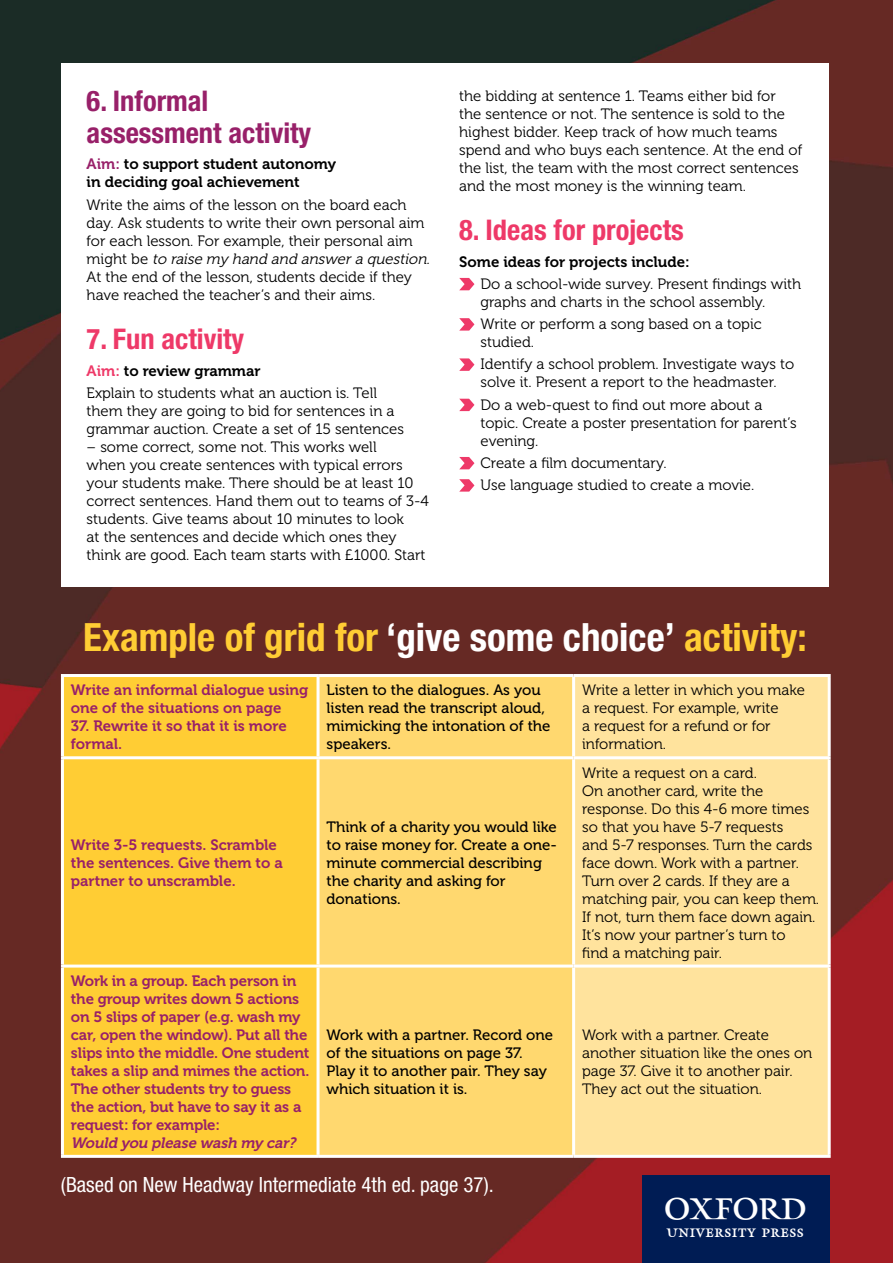
<style>
.page{position:relative;width:893px;height:1263px;background:#fff}
.page>*{position:absolute;margin:0;border:0;box-sizing:border-box;transform-origin:0 0}
.t1{font:49.5px "OUP2";color:#fff}
.t2{font:700 condensed 39px "Helvetica Neue";color:#ffcd34}
.t3{font:700 condensed 28.5px "Helvetica Neue";color:#ee3968}
.t4{font:700 condensed 28.5px/31.5px "Helvetica Neue";color:#982069}
.t5{font:condensed 21px "Helvetica Neue";color:#fff}
.t6{font:15px/18px "Museo 300";color:#000}
.t7{font:15px/18px "Museo 700";letter-spacing:-.01em;color:#982069}
.t8{font:15px/18px "Museo 500";color:#000}
.t9{font:15px/18px "Museo 700";color:#000}
.t10{font:italic 15px "Museo 700";color:#982069}
.s1{color:#982069}
.s2{font-style:italic}
.s3{color:#ee3968}
.s4{color:#fff}
</style>
<div class="page">
<img style="left:0;top:0;width:893px;height:1263px">
<div style="left:61px;top:64px;width:768px;height:523px;background:#fff"></div>
<svg style="left:459px;top:278px;width:15px;height:12px"></svg>
<svg style="left:459px;top:318px;width:15px;height:13px"></svg>
<svg style="left:459px;top:358px;width:15px;height:13px"></svg>
<svg style="left:459px;top:399px;width:15px;height:12px"></svg>
<svg style="left:459px;top:457px;width:15px;height:12px"></svg>
<svg style="left:459px;top:479px;width:15px;height:13px"></svg>
<div style="left:642px;top:1176px;width:187px;height:87px;background:#001c54"></div>
<div style="left:64px;top:677px;width:253px;height:478px;background:#ffcd34"></div>
<div style="left:320px;top:677px;width:252px;height:478px;background:#ffd86f"></div>
<div style="left:575px;top:677px;width:253px;height:478px;background:#ffe39d"></div>
<hr style="left:61px;top:674px;width:257px;height:3px;background:#fff">
<hr style="left:61px;top:677px;width:3px;height:79px;background:#fff">
<hr style="left:318px;top:674px;width:256px;height:3px;background:#fff">
<hr style="left:317px;top:677px;width:3px;height:79px;background:#fff">
<hr style="left:574px;top:674px;width:257px;height:3px;background:#fff">
<hr style="left:572px;top:677px;width:3px;height:79px;background:#fff">
<hr style="left:828px;top:677px;width:3px;height:79px;background:#fff">
<hr style="left:61px;top:756px;width:257px;height:3px;background:#fff">
<hr style="left:61px;top:759px;width:3px;height:205px;background:#fff">
<hr style="left:318px;top:756px;width:256px;height:3px;background:#fff">
<hr style="left:317px;top:759px;width:3px;height:205px;background:#fff">
<hr style="left:574px;top:756px;width:257px;height:3px;background:#fff">
<hr style="left:572px;top:759px;width:3px;height:205px;background:#fff">
<hr style="left:828px;top:759px;width:3px;height:205px;background:#fff">
<hr style="left:61px;top:964px;width:257px;height:3px;background:#fff">
<hr style="left:61px;top:967px;width:3px;height:188px;background:#fff">
<hr style="left:318px;top:964px;width:256px;height:3px;background:#fff">
<hr style="left:317px;top:967px;width:3px;height:188px;background:#fff">
<hr style="left:574px;top:964px;width:257px;height:3px;background:#fff">
<hr style="left:572px;top:967px;width:3px;height:188px;background:#fff">
<hr style="left:828px;top:967px;width:3px;height:188px;background:#fff">
<hr style="left:61px;top:1155px;width:257px;height:3px;background:#fff">
<hr style="left:318px;top:1155px;width:256px;height:3px;background:#fff">
<hr style="left:574px;top:1155px;width:257px;height:3px;background:#fff">
<h3 class="t4" style="left:87px;top:85px;width:226px">6. Informal assessment activity</h3>
<p class="t9" style="left:87px;top:155px;width:251px"><span class="s1">Aim:</span> to support student autonomy in deciding goal achievement</p>
<p class="t6" style="left:87px;top:196px;width:348px">Write the aims of the lesson on the board each day. Ask students to write their own personal aim for each lesson. For example, their personal aim<br>m i g h t b e <span class="s2">to raise my hand and answera question.<br></span>At the end of the lesson, students decide if they have reached the teacher’s and their aims.</p>
<h3 class="t3" style="left:87px;top:322px;width:159px">7. Fun activity</h3>
<p class="t9" style="left:87px;top:362px;width:175px"><span class="s3">Aim:</span> to review grammar</p>
<p class="t6" style="left:87px;top:384px;width:319px">Explain to students what an auction is. Tell them they are going to bid for sentences in a grammar auction. Create a set of 15 sentences</p>
<p class="t6" style="left:87px;top:438px;width:344px">– some correct, some not. This works well<br>when you create sentences with typical errors your students make. There should be at least 10 correct sentences. Hand them out to teams of 3-4 students. Give teams about 10 minutes to look<br>at the sentences and decide which ones they think are good. Each team starts with £1000. Start</p>
<p class="t6" style="left:459px;top:87px;width:345px">the bidding at sentence 1. Teams either bid for<br>the sentence or not. The sentence is sold to the highest bidder. Keep track of how much teams spend and who buys each sentence. At the end of the list, the team with the most correct sentences and the most money is the winning team.</p>
<h3 class="t3" style="left:459px;top:213px;width:226px">8. Ideas for projects</h3>
<p class="t9" style="left:459px;top:253px;width:232px">Some ideas for projects include:</p>
<p class="t6" style="left:480px;top:275px;width:322px">Do a school-wide survey. Present findings with graphs and charts in the school assembly.</p>
<p class="t6" style="left:480px;top:315px;width:283px">Write or perform a song based on a topic studied.</p>
<p class="t6" style="left:480px;top:355px;width:315px">Identify a school problem. Investigate ways to solve it. Present a report to the headmaster.</p>
<p class="t6" style="left:480px;top:396px;width:318px">Do a web-quest to find out more about a topic. Create a poster presentation for parent’s evening.</p>
<p class="t6" style="left:480px;top:452px;width:275px;line-height:22.2px">Create a film documentary.<br>Use language studied to create a movie.</p>
<h2 class="t2" style="left:83px;top:614px;width:725px">Example of grid for <span class="s4">‘give some choice’</span> activity:</h2>
<p class="t7" style="left:71px;top:681px;width:239px">Write an informal dialogue using one of the situations on page</p>
<p class="t7" style="left:71px;top:717px;width:217px">37. Rewrite it so that it is more formal.</p>
<p class="t7" style="left:71px;top:835px;width:213px">Write 3-5 requests. Scramble the sentences. Give them to a partner to unscramble.</p>
<p class="t7" style="left:71px;top:972px;width:240px">Work in a group. Each person in the group writes down 5 actions on 5 slips of paper (e.g. wash my car, open the window). Put all the slips into the middle. One student takes a slip and mimes the action.<br>The other students try to guess the action, but have to say it as a request: for example:</p>
<p class="t10" style="left:71px;top:1134px;width:230px">Would you please wash my car?</p>
<p class="t8" style="left:327px;top:681px;width:225px">Listen to the dialogues. As you listen read the transcript aloud, mimicking the intonation of the speakers.</p>
<p class="t6" style="left:582px;top:681px;width:224px">Write a letter in which you make a request. For example, write<br>a request for a refund or for information.</p>
<p class="t8" style="left:327px;top:818px;width:232px">Think of a charity you would like to raise money for. Create a one&shy;minute commercial describing the charity and asking for donations.</p>
<p class="t6" style="left:582px;top:764px;width:239px">Write a request on a card.<br>On another card, write the response. Do this 4-6 more times so that you have 5-7 requests<br>and 5-7 responses. Turn the cards face down. Work with a partner.<br>Turn over 2 cards. If they are a matching pair, you can keep them.<br>If not, turn them face down again.<br>It’s now your partner’s turn to<br>find a matching pair.</p>
<p class="t8" style="left:327px;top:1026px;width:228px">Work with a partner. Record one of the situations on page 37.<br>Play it to another pair. They say which situation it is.</p>
<p class="t6" style="left:582px;top:1026px;width:232px">Work with a partner. Create another situation like the ones on page 37. Give it to another pair.<br>They act out the situation.</p>
<h3 class="t5" style="left:61px;top:1173px;width:434px">(Based on New Headway Intermediate 4th ed. page 37).</h3>
<h1 class="t1" style="left:665px;top:1191px;width:141px">3</h1>
</div>
